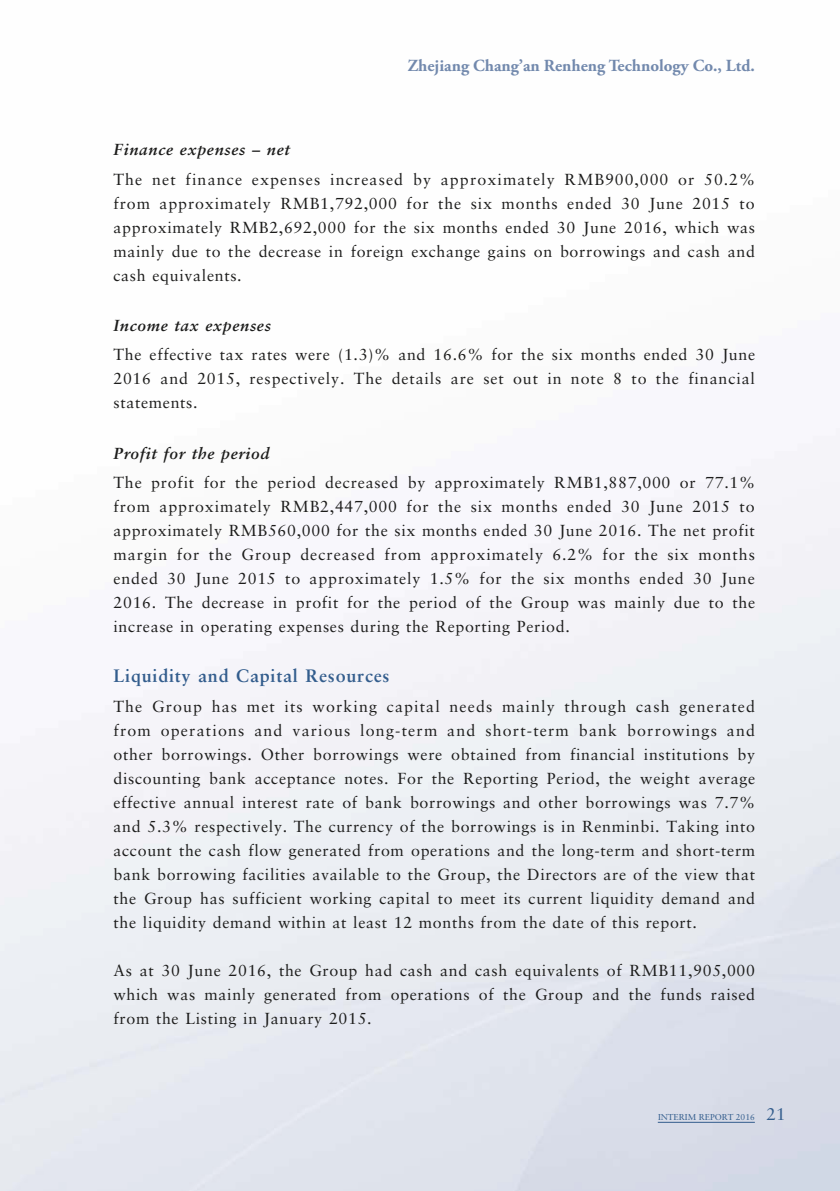
<style>
.page{position:relative;width:840px;height:1191px;background:#fff}
.page>*{position:absolute;margin:0;border:0;box-sizing:border-box;transform-origin:0 0}
.t1{font:700 18px "Sabon LT Std";letter-spacing:.04em;color:#335d8d}
.t2{font:700 17px "Adobe Garamond Pro";color:#7289ad}
.t3{font:16px/24px "Sabon LT Std";letter-spacing:.04em;color:#1c1c1b;text-align:justify}
.t4{font:italic 700 16px "Sabon LT Std";letter-spacing:.04em;color:#1c1c1b}
.t5{font:8.6px "Sabon LT Std";color:#335d8d}
.s1{font-size:17px}
</style>
<div class="page">
<img style="left:0;top:428px;width:839px;height:763px">
<hr style="left:657px;top:1122px;width:97px;height:1px;background:#335d8d">
<p class="t2" style="left:407px;top:55px;width:348px">Zhejiang Chang’an Renheng Technology Co., Ltd.</p>
<p class="t4" style="left:113px;top:140px;width:178px">Finance expenses – net</p>
<p class="t3" style="left:113px;top:167px;width:642px">The net finance expenses increased by approximately RMB900,000 or 50.2% from approximately RMB1,792,000 for the six months ended 30 June 2015 to approximately RMB2,692,000 for the six months ended 30 June 2016, which was mainly due to the decrease in foreign exchange gains on borrowings and cash and cash equivalents.</p>
<p class="t4" style="left:113px;top:315px;width:159px">Income tax expenses</p>
<p class="t3" style="left:113px;top:343px;width:642px">The effective tax rates were (1.3)% and 16.6% for the six months ended 30 June 2016 and 2015, respectively. The details are set out in note 8 to the financial statements.</p>
<p class="t4" style="left:113px;top:443px;width:157px">Profit for the period</p>
<p class="t3" style="left:113px;top:470px;width:642px">The profit for the period decreased by approximately RMB1,887,000 or 77.1% from approximately RMB2,447,000 for the six months ended 30 June 2015 to approximately RMB560,000 for the six months ended 30 June 2016. The net profit margin for the Group decreased from approximately 6.2% for the six months ended 30 June 2015 to approximately 1.5% for the six months ended 30 June 2016. The decrease in profit for the period of the Group was mainly due to the increase in operating expenses during the Reporting Period.</p>
<p class="t1" style="left:113px;top:665px;width:277px">Liquidity and Capital Resources</p>
<p class="t3" style="left:113px;top:694px;width:643px">The Group has met its working capital needs mainly through cash generated from operations and various long-term and short-term bank borrowings and other borrowings. Other borrowings were obtained from financial institutions by discounting bank acceptance notes. For the Reporting Period, the weight average effective annual interest rate of bank borrowings and other borrowings was 7.7% and 5.3% respectively. The currency of the borrowings is in Renminbi. Taking into account the cash flow generated from operations and the long-term and short-term bank borrowing facilities available to the Group, the Directors are of the view that the Group has sufficient working capital to meet its current liquidity demand and the liquidity demand within at least 12 months from the date of this report.</p>
<p class="t3" style="left:113px;top:958px;width:642px">As at 30 June 2016, the Group had cash and cash equivalents of RMB11,905,000 which was mainly generated from operations of the Group and the funds raised from the Listing in January 2015.</p>
<p class="t5" style="left:657px;top:1112px;width:129px">INTERIM REPORT 2016 <span class="s1">21</span></p>
</div>
